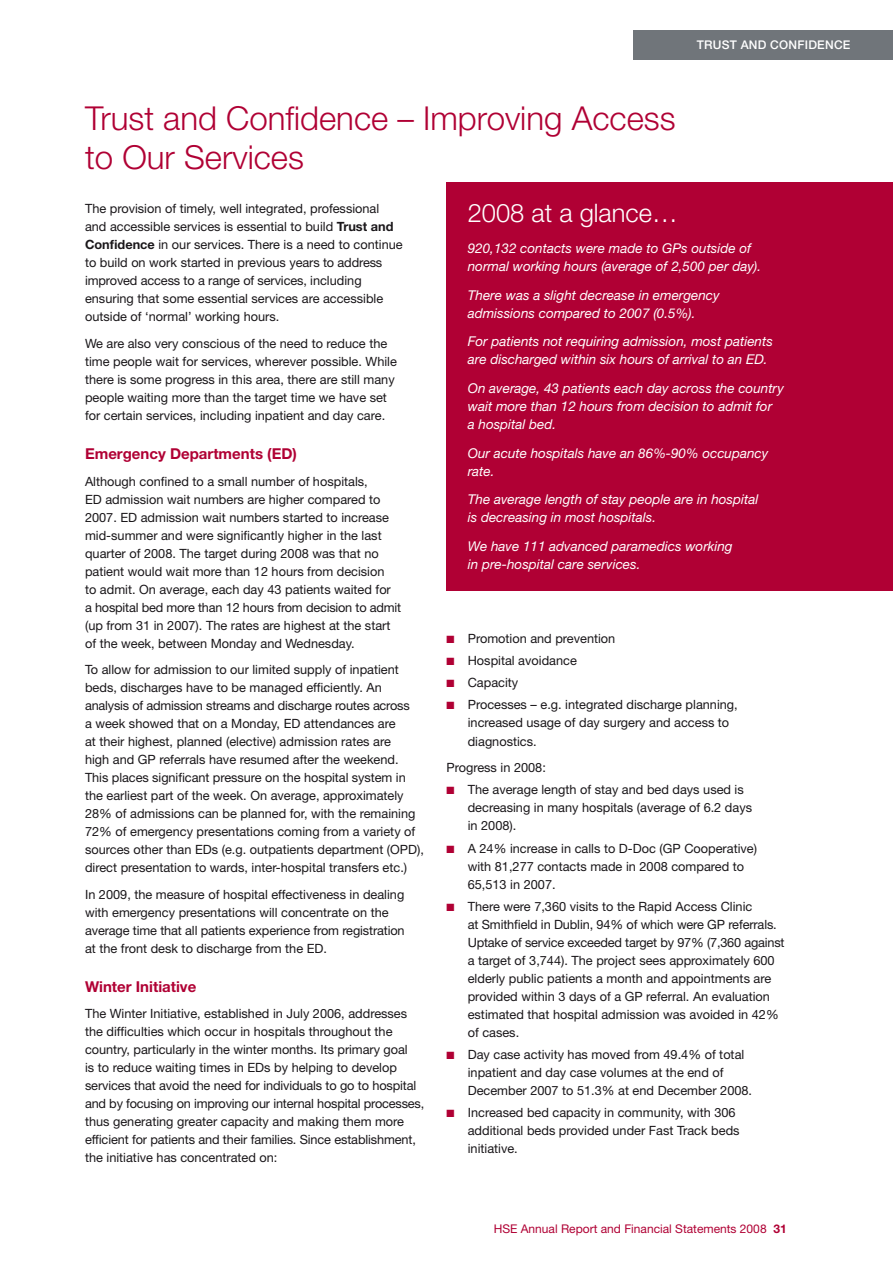
<style>
.page{position:relative;width:893px;height:1263px;background:#fff}
.page>*{position:absolute;margin:0;border:0;box-sizing:border-box;transform-origin:0 0}
.t1{font:300 33px/39px "Helvetica Neue LT Std";color:#b00034}
.t2{font:300 25.5px "Helvetica Neue LT Std";color:#fff}
.t3{font:700 15px "Helvetica Neue LT Std";color:#b00034}
.t4{font:italic 13.5px/18px "Helvetica Neue LT Std";color:#fff}
.t5{font:12.75px/18px "Helvetica Neue LT Std";color:#1a171a}
.t6{font:12px "Helvetica Neue LT Std";color:#b00034}
.t7{font:500 12px "Helvetica Neue LT Std";letter-spacing:.02em;color:#fff}
.s1{font-weight:700}
.s2{color:#b00034}
</style>
<div class="page">
<div style="left:446px;top:183px;width:447px;height:408px;background:#b00034"></div>
<div style="left:634px;top:30px;width:259px;height:30px;background:#70757a"></div>
<p class="t7" style="left:697px;top:38px;width:155px">TRUST AND CONFIDENCE</p>
<h1 class="t1" style="left:85px;top:98px;width:592px">Trust and Confidence – Improving Access to Our Services</h1>
<p class="t5" style="left:85px;top:199px;width:319px">The provision of timely, well integrated, professional and accessible services is essential to build <span class="s1">Trust and Confidence</span> in our services. There is a need to continue to build on work started in previous years to address improved access to a range of services, including ensuring that some essential services are accessible outside of ‘normal’ working hours.</p>
<p class="t5" style="left:85px;top:334px;width:313px">We are also very conscious of the need to reduce the time people wait for services, wherever possible. While there is some progress in this area, there are still many people waiting more than the target time we have set for certain services, including inpatient and day care.</p>
<p class="t3" style="left:85px;top:444px;width:213px">Emergency Departments (ED)</p>
<p class="t5" style="left:85px;top:472px;width:318px">Although confined to a small number of hospitals,<br>ED admission wait numbers are higher compared to 2007. ED admission wait numbers started to increase mid-summer and were significantly higher in the last quarter of 2008. The target during 2008 was that no patient would wait more than 12 hours from decision<br>to admit. On average, each day 43 patients waited for<br>a hospital bed more than 12 hours from decision to admit (up from 31 in 2007). The rates are highest at the start of the week, between Monday and Wednesday.</p>
<p class="t5" style="left:85px;top:660px;width:340px">To allow for admission to our limited supply of inpatient beds, discharges have to be managed efficiently. An analysis of admission streams and discharge routes across<br>a week showed that on a Monday, ED attendances are<br>at their highest, planned (elective) admission rates are<br>high and GP referrals have resumed after the weekend.<br>This places significant pressure on the hospital system in the earliest part of the week. On average, approximately 28% of admissions can be planned for, with the remaining 72% of emergency presentations coming from a variety of sources other than EDs (e.g. outpatients department (OPD), direct presentation to wards, inter-hospital transfers etc.)</p>
<p class="t5" style="left:85px;top:885px;width:321px">In 2009, the measure of hospital effectiveness in dealing with emergency presentations will concentrate on the average time that all patients experience from registration at the front desk to discharge from the ED.</p>
<p class="t3" style="left:85px;top:977px;width:113px">Winter Initiative</p>
<p class="t5" style="left:85px;top:1005px;width:341px">The Winter Initiative, established in July 2006, addresses the difficulties which occur in hospitals throughout the country, particularly in the winter months. Its primary goal<br>is to reduce waiting times in EDs by helping to develop services that avoid the need for individuals to go to hospital and by focusing on improving our internal hospital processes, thus generating greater capacity and making them more efficient for patients and their families. Since establishment, the initiative has concentrated on:</p>
<h2 class="t2" style="left:468px;top:198px;width:211px">2008 at a glance…</h2>
<p class="t4" style="left:468px;top:239px;width:295px">920,132 contacts were made to GPs outside of normal working hours (average of 2,500 per day).</p>
<p class="t4" style="left:468px;top:286px;width:253px">There was a slight decrease in emergency admissions compared to 2007 (0.5%).</p>
<p class="t4" style="left:468px;top:332px;width:307px">For patients not requiring admission, most patients are discharged within six hours of arrival to an ED.</p>
<p class="t4" style="left:468px;top:379px;width:318px">On average, 43 patients each day across the country wait more than 12 hours from decision to admit for<br>a hospital bed.</p>
<p class="t4" style="left:468px;top:444px;width:302px">Our acute hospitals have an 86%-90% occupancy rate.</p>
<p class="t4" style="left:468px;top:490px;width:292px">The average length of stay people are in hospital is decreasing in most hospitals.</p>
<p class="t4" style="left:468px;top:537px;width:266px">We have 111 advanced paramedics working in pre-hospital care services.</p>
<p class="t5" style="left:446px;top:629px;width:170px"><span class="s2">■</span> Promotion and prevention</p>
<p class="t5" style="left:446px;top:651px;width:132px"><span class="s2">■</span> Hospital avoidance</p>
<p class="t5" style="left:446px;top:673px;width:73px"><span class="s2">■</span> Capacity</p>
<p class="t5" style="left:468px;top:696px;width:272px;text-indent:-21px"><span class="s2">■</span> Processes – e.g. integrated discharge planning, increased usage of day surgery and access to diagnostics.</p>
<p class="t5" style="left:446px;top:758px;width:101px">Progress in 2008:</p>
<p class="t5" style="left:468px;top:780px;width:286px;text-indent:-21px"><span class="s2">■</span> The average length of stay and bed days used is decreasing in many hospitals (average of 6.2 days in 2008).</p>
<p class="t5" style="left:468px;top:839px;width:291px;text-indent:-21px"><span class="s2">■</span> A 24% increase in calls to D-Doc (GP Cooperative) with 81,277 contacts made in 2008 compared to<br>65,513 in 2007.</p>
<p class="t5" style="left:468px;top:897px;width:318px;text-indent:-21px"><span class="s2">■</span> There were 7,360 visits to the Rapid Access Clinic<br>at Smithfield in Dublin, 94% of which were GP referrals.<br>Uptake of service exceeded target by 97% (7,360 against a target of 3,744). The project sees approximately 600 elderly public patients a month and appointments are provided within 3 days of a GP referral. An evaluation estimated that hospital admission was avoided in 42% of cases.</p>
<p class="t5" style="left:468px;top:1045px;width:286px;text-indent:-21px"><span class="s2">■</span> Day case activity has moved from 49.4% of total inpatient and day case volumes at the end of<br>December 2007 to 51.3% at end December 2008.</p>
<p class="t5" style="left:468px;top:1103px;width:273px;text-indent:-21px"><span class="s2">■</span> Increased bed capacity in community, with 306 additional beds provided under Fast Track beds initiative.</p>
<p class="t6" style="left:494px;top:1222px;width:294px">HSE Annual Report and Financial Statements 2008 <span class="s1">31</span></p>
</div>
